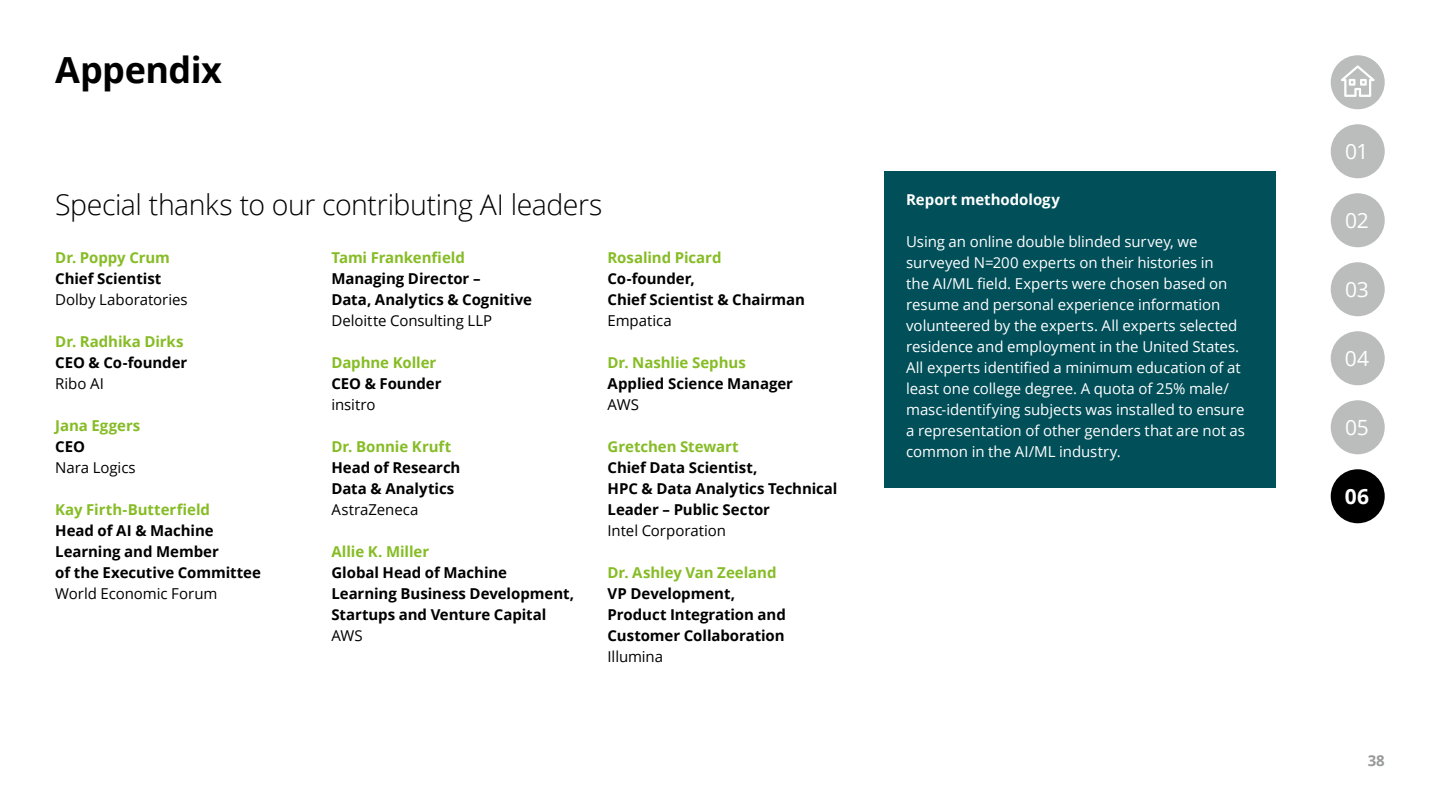
<style>
.page{position:relative;width:1440px;height:810px;background:#fff}
.page>*{position:absolute;margin:0;border:0;box-sizing:border-box;transform-origin:0 0}
.t1{font:700 36px "Open Sans";letter-spacing:-.015em;color:#000}
.t2{font:300 28.5px "Open Sans";letter-spacing:-.015em;color:#000}
.t3{font:21px "Open Sans";letter-spacing:-.015em;color:#fff}
.t4{font:700 21px "Open Sans";color:#fff}
.t5{font:15px/21px "Open Sans";letter-spacing:-.005em;color:#fff}
.t6{font:700 15px/21px "Open Sans";letter-spacing:-.005em;color:#000}
.t7{font:700 15px "Open Sans";letter-spacing:-.005em;color:#86bc25}
.t8{font:15px "Open Sans";letter-spacing:-.005em;color:#000}
.t9{font:700 15px "Open Sans";letter-spacing:-.005em;color:#fff}
.t10{font:700 15px "Open Sans";color:#97999b}
</style>
<div class="page">
<div style="left:1331px;top:400px;width:54px;height:54px;background:#bbbcbc;border-radius:50%"></div>
<div style="left:1331px;top:331px;width:54px;height:54px;background:#bbbcbc;border-radius:50%"></div>
<div style="left:1331px;top:262px;width:54px;height:54px;background:#bbbcbc;border-radius:50%"></div>
<div style="left:1331px;top:193px;width:54px;height:54px;background:#bbbcbc;border-radius:50%"></div>
<div style="left:1331px;top:124px;width:54px;height:54px;background:#bbbcbc;border-radius:50%"></div>
<svg style="left:1331px;top:55px;width:54px;height:54px"></svg>
<div style="left:1331px;top:469px;width:54px;height:54px;background:#000;border-radius:50%"></div>
<div style="left:884px;top:171px;width:391px;height:317px;background:#004f59"></div>
<h1 class="t1" style="left:55px;top:44px;width:168px">Appendix</h1>
<h2 class="t2" style="left:55px;top:185px;width:549px">Special thanks to our contributing AI leaders</h2>
<p class="t7" style="left:55px;top:247px;width:116px">Dr. Poppy Crum</p>
<p class="t6" style="left:55px;top:268px;width:108px">Chief Scientist</p>
<p class="t8" style="left:55px;top:289px;width:134px">Dolby Laboratories</p>
<p class="t7" style="left:55px;top:331px;width:130px">Dr. Radhika Dirks</p>
<p class="t6" style="left:55px;top:352px;width:134px">CEO &amp; Co-founder</p>
<p class="t8" style="left:55px;top:373px;width:50px">Ribo AI</p>
<p class="t7" style="left:55px;top:415px;width:87px">Jana Eggers</p>
<p class="t6" style="left:55px;top:436px;width:31px">CEO</p>
<p class="t8" style="left:55px;top:457px;width:82px">Nara Logics</p>
<p class="t7" style="left:55px;top:499px;width:156px">Kay Firth-Butterfield</p>
<p class="t6" style="left:55px;top:520px;width:207px">Head of AI &amp; Machine<br>Learning and Member<br>of the Executive Committee</p>
<p class="t8" style="left:55px;top:583px;width:164px">World Economic Forum</p>
<p class="t7" style="left:331px;top:247px;width:135px">Tami Frankenfield</p>
<p class="t6" style="left:331px;top:268px;width:202px">Managing Director –<br>Data, Analytics &amp; Cognitive</p>
<p class="t8" style="left:331px;top:310px;width:162px">Deloitte Consulting LLP</p>
<p class="t7" style="left:331px;top:352px;width:106px">Daphne Koller</p>
<p class="t6" style="left:331px;top:373px;width:112px">CEO &amp; Founder</p>
<p class="t8" style="left:331px;top:394px;width:46px">insitro</p>
<p class="t7" style="left:331px;top:436px;width:121px">Dr. Bonnie Kruft</p>
<p class="t6" style="left:331px;top:457px;width:131px">Head of Research<br>Data &amp; Analytics</p>
<p class="t8" style="left:331px;top:499px;width:88px">AstraZeneca</p>
<p class="t7" style="left:331px;top:541px;width:99px">Allie K. Miller</p>
<p class="t6" style="left:331px;top:562px;width:244px">Global Head of Machine<br>Learning Business Development,<br>Startups and Venture Capital</p>
<p class="t8" style="left:331px;top:625px;width:33px">AWS</p>
<p class="t7" style="left:608px;top:247px;width:115px">Rosalind Picard</p>
<p class="t6" style="left:608px;top:268px;width:199px">Co-founder,<br>Chief Scientist &amp; Chairman</p>
<p class="t8" style="left:608px;top:310px;width:66px">Empatica</p>
<p class="t7" style="left:608px;top:352px;width:140px">Dr. Nashlie Sephus</p>
<p class="t6" style="left:608px;top:373px;width:187px">Applied Science Manager</p>
<p class="t8" style="left:608px;top:394px;width:33px">AWS</p>
<p class="t7" style="left:608px;top:436px;width:133px">Gretchen Stewart</p>
<p class="t6" style="left:608px;top:457px;width:231px">Chief Data Scientist,<br>HPC &amp; Data Analytics Technical<br>Leader – Public Sector</p>
<p class="t8" style="left:608px;top:520px;width:120px">Intel Corporation</p>
<p class="t7" style="left:608px;top:562px;width:170px">Dr. Ashley Van Zeeland</p>
<p class="t6" style="left:608px;top:583px;width:180px">VP Development,<br>Product Integration and<br>Customer Collaboration</p>
<p class="t8" style="left:608px;top:646px;width:57px">Illumina</p>
<p class="t9" style="left:906px;top:189px;width:155px">Report methodology</p>
<p class="t5" style="left:906px;top:231px;width:340px">Using an online double blinded survey, we surveyed N=200 experts on their histories in<br>the AI/ML field. Experts were chosen based on resume and personal experience information volunteered by the experts. All experts selected residence and employment in the United States.<br>All experts identified a minimum education of at least one college degree. A quota of 25% male/ masc-identifying subjects was installed to ensure a representation of other genders that are not as common in the AI/ML industry.</p>
<h3 class="t3" style="left:1345px;top:137px;width:25px">01</h3>
<h3 class="t3" style="left:1345px;top:206px;width:25px">02</h3>
<h3 class="t3" style="left:1345px;top:275px;width:25px">03</h3>
<h3 class="t3" style="left:1345px;top:344px;width:26px">04</h3>
<h3 class="t3" style="left:1345px;top:413px;width:25px">05</h3>
<h3 class="t4" style="left:1345px;top:482px;width:26px">06</h3>
<p class="t10" style="left:1368px;top:750px;width:18px">38</p>
</div>
